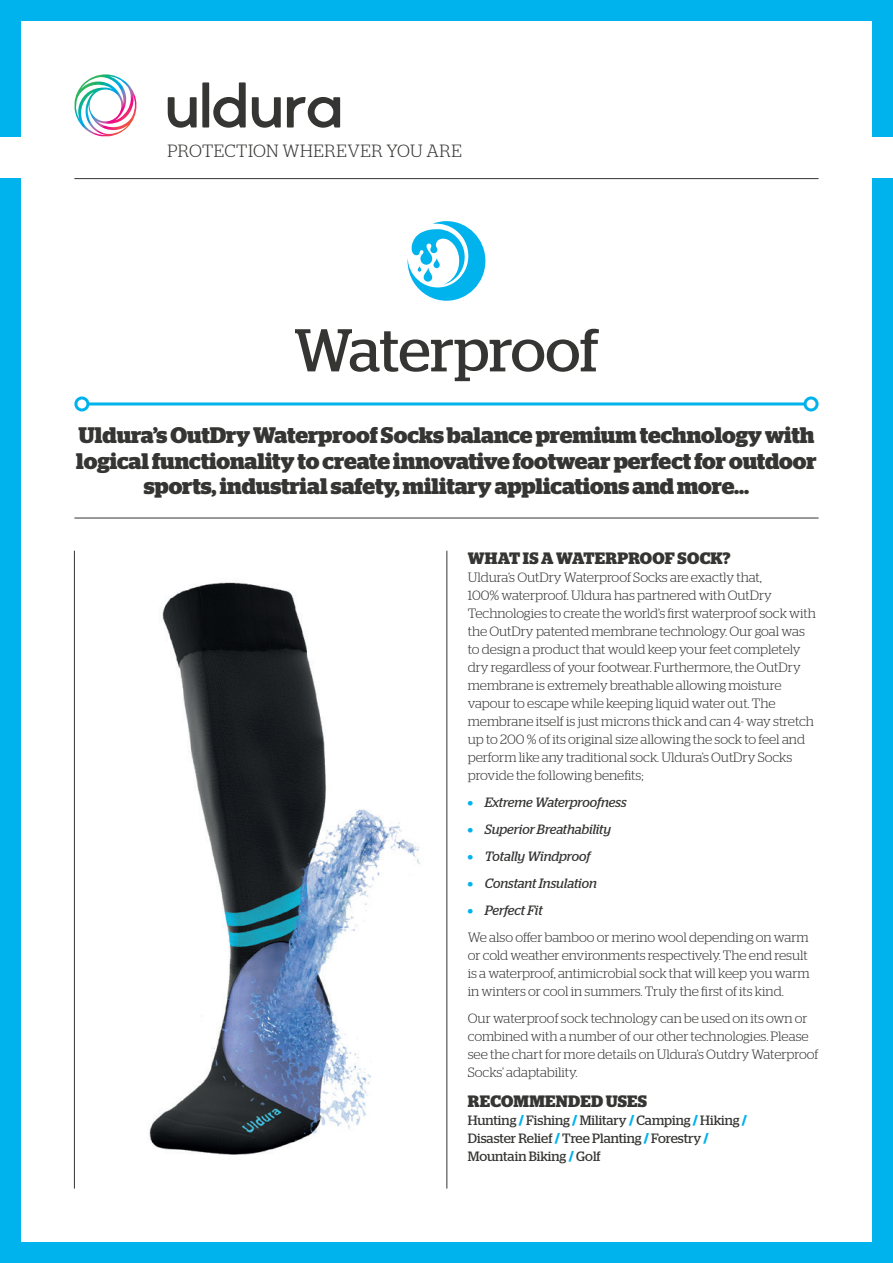
<style>
.page{position:relative;width:893px;height:1263px;background:#fff}
.page>*{position:absolute;margin:0;border:0;box-sizing:border-box;transform-origin:0 0}
.t1{font:60.3px "Stag";letter-spacing:-.005em;color:#353534}
.t2{font:700 22.5px/25.5px "Stag";letter-spacing:-.005em;color:#353534;text-align:center}
.t3{font:300 17.7px "Stag";letter-spacing:.03em;color:#353534}
.t4{font:700 16.5px "Stag";letter-spacing:.02em;color:#353534}
.t5{font:300 13.5px/18px "Stag";letter-spacing:-.005em;color:#353534}
.t6{font:13.5px/18px "Stag";color:#353534}
.t7{font:italic 13.5px "Stag";color:#353534}
.s1{font-weight:900;font-style:normal;color:#00b3ed}
.s2{font-weight:900;color:#00b3ed}
.s3{font-weight:400;font-style:italic}
</style>
<div class="page">
<div style="left:0;top:0;width:893px;height:136px;background:#00b3ed"></div>
<div style="left:0;top:179px;width:893px;height:1084px;background:#00b3ed"></div>
<div style="left:21px;top:21px;width:851px;height:1221px;background:#fff"></div>
<img style="left:149px;top:582px;width:272px;height:573px">
<hr style="left:74px;top:178px;width:745px;height:1px;background:#353534">
<hr style="left:88px;top:402px;width:717px;height:3px;background:#00b3ed">
<div style="left:74px;top:396px;width:15px;height:15px;border:3px solid #00b3ed;border-radius:50%"></div>
<div style="left:804px;top:396px;width:15px;height:15px;border:3px solid #00b3ed;border-radius:50%"></div>
<hr style="left:74px;top:551px;width:1px;height:637px;background:#353534">
<hr style="left:446px;top:551px;width:1px;height:637px;background:#353534">
<svg style="left:408px;top:221px;width:77px;height:80px"></svg>
<svg style="left:252px;top:97px;width:29px;height:31px"></svg>
<svg style="left:168px;top:82px;width:78px;height:46px"></svg>
<svg style="left:287px;top:97px;width:53px;height:31px"></svg>
<img style="left:75px;top:74px;width:62px;height:62px">
<hr style="left:74px;top:518px;width:745px;height:1px;background:#353534">
<h3 class="t3" style="left:168px;top:141px;width:296px">PROTECTION WHEREVER YOU ARE</h3>
<h1 class="t1" style="left:294px;top:315px;width:306px">Waterproof</h1>
<h2 class="t2" style="left:76px;top:423px;width:742px">Uldura’s OutDry Waterproof Socks balance premium technology with logical functionality to create innovative footwear perfect for outdoor sports, industrial safety, military applications and more...</h2>
<p class="t4" style="left:468px;top:548px;width:264px">WHAT IS A WATERPROOF SOCK?</p>
<p class="t5" style="left:468px;top:568px;width:350px">Uldura’s OutDry Waterproof Socks are exactly that,<br>100% waterproof. Uldura has partnered with OutDry Technologies to create the world’s first waterproof sock with the OutDry patented membrane technology. Our goal was to design a product that would keep your feet completely dry regardless of your footwear. Furthermore, the OutDry membrane is extremely breathable allowing moisture vapour to escape while keeping liquid water out. The membrane itself is just microns thick and can 4- way stretch up to 200 % of its original size allowing the sock to feel and perform like any traditional sock. Uldura’s OutDry Socks provide the following benefits;</p>
<p class="t7" style="left:468px;top:794px;width:160px"><span class="s1">•</span> Extreme Waterproofness</p>
<p class="t7" style="left:468px;top:821px;width:145px"><span class="s1">•</span> Superior Breathability</p>
<p class="t7" style="left:468px;top:848px;width:124px"><span class="s1">•</span> Totally Windproof</p>
<p class="t7" style="left:468px;top:875px;width:131px"><span class="s1">•</span> Constant Insulation</p>
<p class="t5" style="left:468px;top:896px;width:343px;line-height:27px"><span class="s2">•</span> <span class="s3">Perfect Fit<br></span>We also offer bamboo or merino wool depending on warm</p>
<p class="t5" style="left:468px;top:946px;width:343px">or cold weather environments respectively. The end result is a waterproof, antimicrobial sock that will keep you warm in winters or cool in summers. Truly the first of its kind.</p>
<p class="t5" style="left:468px;top:1009px;width:352px">Our waterproof sock technology can be used on its own or combined with a number of our other technologies. Please see the chart for more details on Uldura’s Outdry Waterproof Socks’ adaptability.</p>
<p class="t4" style="left:468px;top:1091px;width:181px">RECOMMENDED USES</p>
<p class="t6" style="left:468px;top:1111px;width:281px">Hunting <span class="s2">/</span> Fishing <span class="s2">/</span> Military <span class="s2">/</span> Camping <span class="s2">/</span> Hiking <span class="s2">/<br></span>Disaster Relief <span class="s2">/</span> Tree Planting <span class="s2">/</span> Forestry <span class="s2">/<br></span>Mountain Biking <span class="s2">/</span> Golf</p>
</div>
